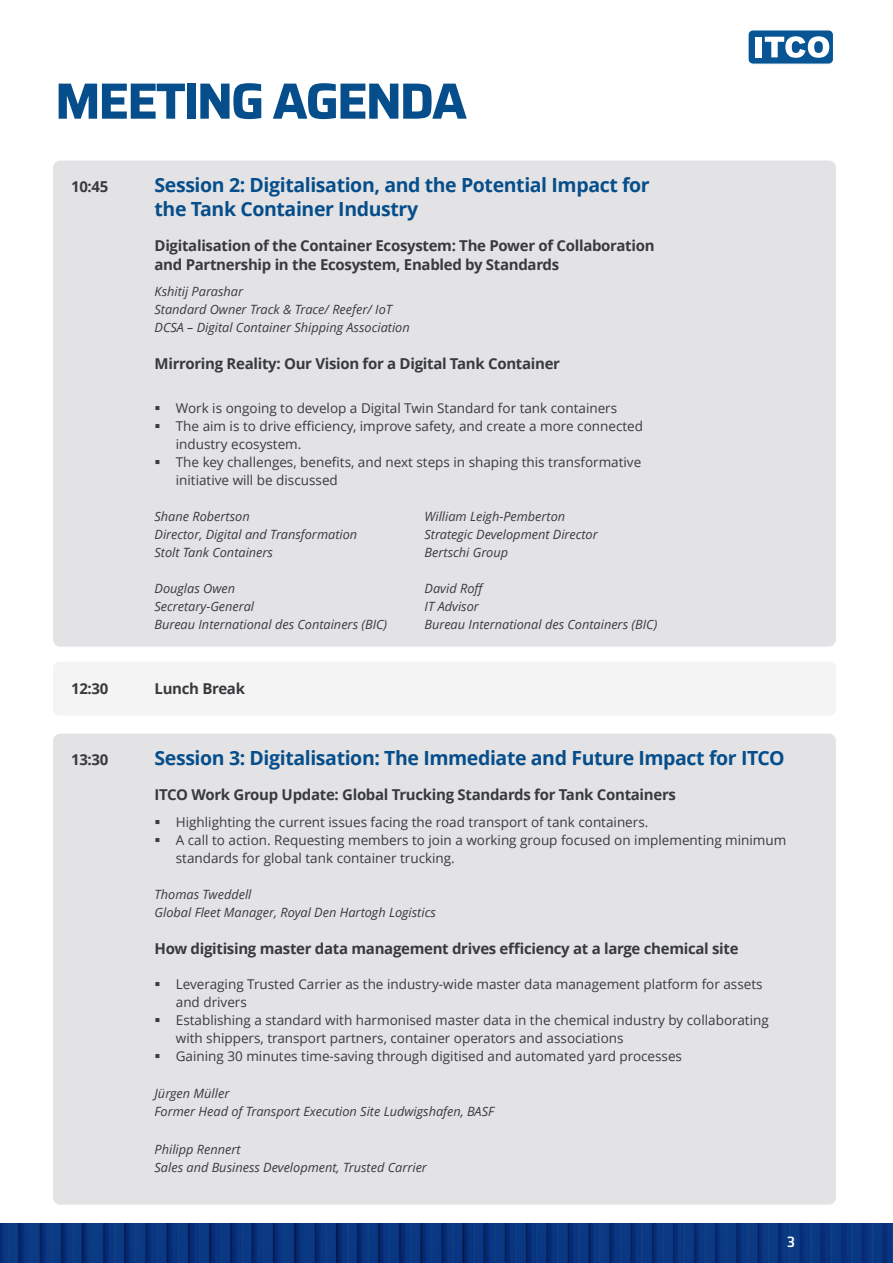
<style>
.page{position:relative;width:893px;height:1263px;background:#fff}
.page>*{position:absolute;margin:0;border:0;box-sizing:border-box;transform-origin:0 0}
.t1{font:700 51px "Saira";letter-spacing:-.05em;color:#064e8b}
.t2{font:700 19.5px/24px "Open Sans";letter-spacing:-.02em;color:#064e8b}
.t3{font:700 15px/19.5px "Open Sans";letter-spacing:-.02em;color:#383a3d}
.t4{font:600 semi-condensed 15px "Saira";color:#fff}
.t5{font:13.5px/18px "Open Sans";color:#3a3b3c}
.t6{font:italic 12.75px/18px "Open Sans";color:#3a3b3c}
</style>
<div class="page">
<img style="left:0;top:1223px;width:893px;height:40px">
<div style="left:747px;top:29px;width:87px;height:36px;background:#075594;border:1px solid #fff;border-radius:5px"></div>
<div style="left:755px;top:37px;width:7px;height:20px;background:#fff"></div>
<svg style="left:765px;top:36px;width:64px;height:22px"></svg>
<div style="left:53px;top:160px;width:783px;height:486px;background:#e3e3e5;border-radius:7px"></div>
<div style="left:53px;top:662px;width:783px;height:54px;background:#f3f4f3;border-radius:6px"></div>
<div style="left:53px;top:734px;width:783px;height:471px;background:#e3e3e5;border-radius:7px"></div>
<h1 class="t1" style="left:55px;top:61px;width:414px">MEETING AGENDA</h1>
<p class="t3" style="left:71px;top:179px;width:39px">10:45</p>
<h2 class="t2" style="left:155px;top:175px;width:497px">Session 2: Digitalisation, and the Potential Impact for the Tank Container Industry</h2>
<p class="t3" style="left:155px;top:237px;width:501px">Digitalisation of the Container Ecosystem: The Power of Collaboration and Partnership in the Ecosystem, Enabled by Standards</p>
<p class="t6" style="left:155px;top:283px;width:257px">Kshitij Parashar<br>Standard Owner Track &amp; Trace/ Reefer/ IoT<br>DCSA – Digital Container Shipping Association</p>
<p class="t3" style="left:155px;top:356px;width:407px">Mirroring Reality: Our Vision for a Digital Tank Container</p>
<p class="t5" style="left:155px;top:400px;width:464px">▪ Work is ongoing to develop a Digital Twin Standard for tank containers</p>
<p class="t5" style="left:176px;top:418px;width:469px;text-indent:-21px">▪ The aim is to drive efficiency, improve safety, and create a more connected industry ecosystem.</p>
<p class="t5" style="left:176px;top:454px;width:467px;text-indent:-21px">▪ The key challenges, benefits, and next steps in shaping this transformative initiative will be discussed</p>
<p class="t6" style="left:155px;top:508px;width:97px">Shane Robertson</p>
<p class="t6" style="left:425px;top:508px;width:142px">William Leigh-Pemberton</p>
<p class="t6" style="left:155px;top:526px;width:204px">Director, Digital and Transformation</p>
<p class="t6" style="left:425px;top:526px;width:175px">Strategic Development Director</p>
<p class="t6" style="left:155px;top:544px;width:120px">Stolt Tank Containers</p>
<p class="t6" style="left:425px;top:544px;width:85px">Bertschi Group</p>
<p class="t6" style="left:155px;top:580px;width:82px">Douglas Owen</p>
<p class="t6" style="left:425px;top:580px;width:62px">David Roff</p>
<p class="t6" style="left:155px;top:598px;width:101px">Secretary-General</p>
<p class="t6" style="left:425px;top:598px;width:56px">IT Advisor</p>
<p class="t6" style="left:155px;top:616px;width:234px">Bureau International des Containers (BIC)</p>
<p class="t6" style="left:425px;top:616px;width:234px">Bureau International des Containers (BIC)</p>
<p class="t3" style="left:71px;top:681px;width:39px">12:30</p>
<p class="t3" style="left:155px;top:681px;width:92px">Lunch Break</p>
<p class="t3" style="left:71px;top:752px;width:39px">13:30</p>
<h2 class="t2" style="left:155px;top:748px;width:632px">Session 3: Digitalisation: The Immediate and Future Impact for ITCO</h2>
<p class="t3" style="left:155px;top:786px;width:523px">ITCO Work Group Update: Global Trucking Standards for Tank Containers</p>
<p class="t5" style="left:155px;top:814px;width:495px">▪ Highlighting the current issues facing the road transport of tank containers.</p>
<p class="t5" style="left:176px;top:832px;width:612px;text-indent:-21px">▪ A call to action. Requesting members to join a working group focused on implementing minimum standards for global tank container trucking.</p>
<p class="t6" style="left:155px;top:886px;width:283px">Thomas Tweddell<br>Global Fleet Manager, Royal Den Hartogh Logistics</p>
<p class="t3" style="left:155px;top:940px;width:585px">How digitising master data management drives efficiency at a large chemical site</p>
<p class="t5" style="left:176px;top:976px;width:588px;text-indent:-21px">▪ Leveraging Trusted Carrier as the industry-wide master data management platform for assets and drivers</p>
<p class="t5" style="left:176px;top:1012px;width:594px;text-indent:-21px">▪ Establishing a standard with harmonised master data in the chemical industry by collaborating with shippers, transport partners, container operators and associations</p>
<p class="t5" style="left:155px;top:1048px;width:529px">▪ Gaining 30 minutes time-saving through digitised and automated yard processes</p>
<p class="t6" style="left:155px;top:1086px;width:341px">Jürgen Müller<br>Former Head of Transport Execution Site Ludwigshafen, BASF</p>
<p class="t6" style="left:155px;top:1141px;width:274px">Philipp Rennert<br>Sales and Business Development, Trusted Carrier</p>
<p class="t4" style="left:787px;top:1230px;width:9px">3</p>
</div>
